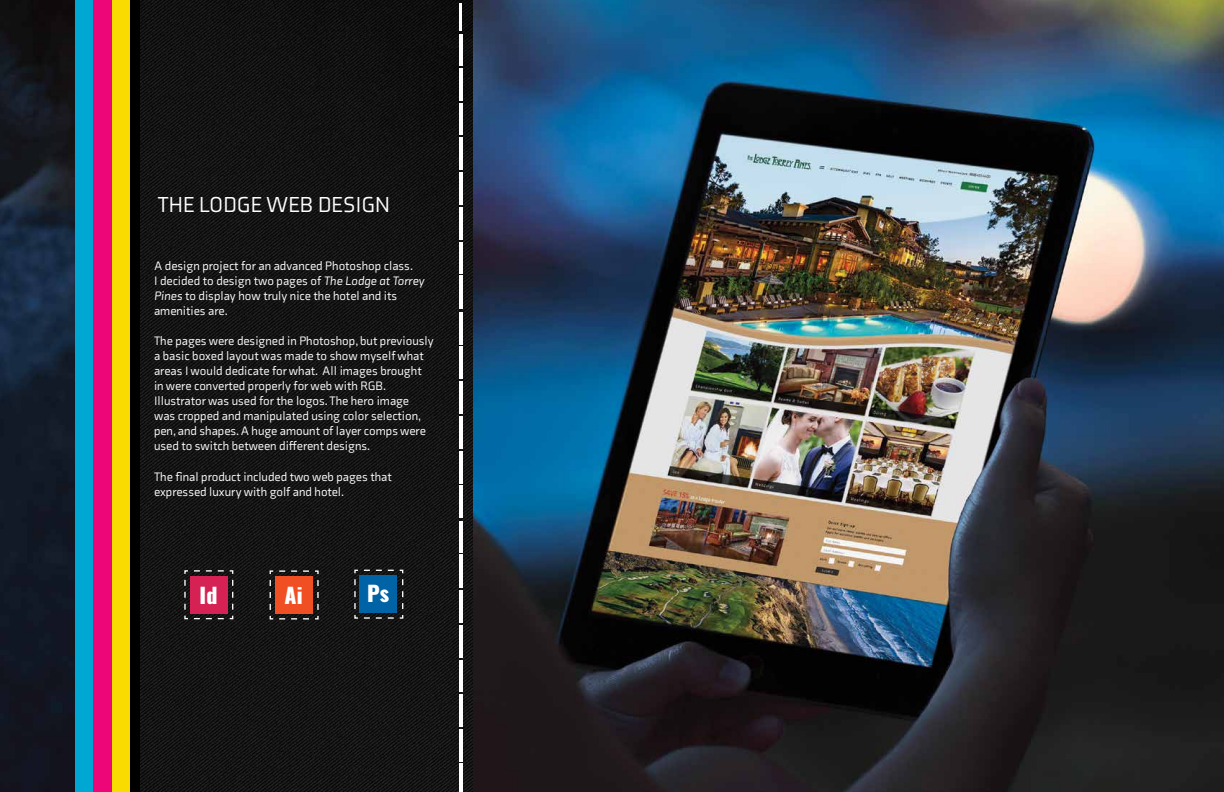
<style>
.page{position:relative;width:1224px;height:792px;background:#fff}
.page>*{position:absolute;margin:0;border:0;box-sizing:border-box;transform-origin:0 0}
.t1{font:22.2px "Axia";color:#fff}
.t2{font:800 21.3px "Oswald";color:#fff}
.t3{font:12.5px/15px "Axia";color:#fff}
.s1{font-style:italic}
</style>
<div class="page">
<div style="left:128px;top:0;width:343px;height:792px;background:#000"></div>
<img style="left:140px;top:0;width:1084px;height:792px">
<div style="left:111px;top:0;width:19px;height:792px;background:#f9db02"></div>
<div style="left:93px;top:0;width:18px;height:792px;background:#ed0678"></div>
<div style="left:74px;top:0;width:19px;height:792px;background:#00a7d2"></div>
<hr style="left:459px;top:3px;width:3px;height:28px;background:#fff">
<hr style="left:459px;top:34px;width:3px;height:32px;background:#fff">
<hr style="left:459px;top:68px;width:3px;height:32px;background:#fff">
<hr style="left:459px;top:104px;width:3px;height:31px;background:#fff">
<hr style="left:459px;top:137px;width:3px;height:33px;background:#fff">
<hr style="left:459px;top:173px;width:3px;height:32px;background:#fff">
<hr style="left:459px;top:207px;width:3px;height:33px;background:#fff">
<hr style="left:459px;top:243px;width:3px;height:31px;background:#fff">
<hr style="left:459px;top:276px;width:3px;height:33px;background:#fff">
<hr style="left:459px;top:312px;width:3px;height:32px;background:#fff">
<hr style="left:459px;top:346px;width:3px;height:33px;background:#fff">
<hr style="left:459px;top:381px;width:3px;height:32px;background:#fff">
<hr style="left:459px;top:416px;width:3px;height:32px;background:#fff">
<hr style="left:459px;top:451px;width:3px;height:32px;background:#fff">
<hr style="left:459px;top:485px;width:3px;height:33px;background:#fff">
<hr style="left:459px;top:521px;width:3px;height:32px;background:#fff">
<hr style="left:459px;top:555px;width:3px;height:33px;background:#fff">
<hr style="left:459px;top:590px;width:3px;height:32px;background:#fff">
<hr style="left:459px;top:625px;width:3px;height:32px;background:#fff">
<hr style="left:459px;top:660px;width:3px;height:32px;background:#fff">
<hr style="left:459px;top:695px;width:3px;height:32px;background:#fff">
<hr style="left:459px;top:729px;width:3px;height:33px;background:#fff">
<hr style="left:459px;top:764px;width:3px;height:28px;background:#fff">
<img style="left:0;top:0;width:74px;height:792px">
<svg style="left:354px;top:569px;width:50px;height:50px;background:#144d73"></svg>
<svg style="left:259px;top:570px;width:61px;height:68px"></svg>
<svg style="left:184px;top:570px;width:50px;height:50px;background:#8f2745"></svg>
<h1 class="t1" style="left:158px;top:192px;width:234px">THE LODGE WEB DESIGN</h1>
<p class="t3" style="left:154px;top:258px;width:272px">A design project for an advanced Photoshop class.<br>I decided to design two pages of <span class="s1">The Lodge at Torrey Pines</span> to display how truly nice the hotel and its amenities are.</p>
<p class="t3" style="left:154px;top:333px;width:281px">The pages were designed in Photoshop, but previously a basic boxed layout was made to show myself what areas I would dedicate for what. All images brought in were converted properly for web with RGB.<br>Illustrator was used for the logos. The hero image<br>was cropped and manipulated using color selection, pen, and shapes. A huge amount of layer comps were used to switch between different designs.</p>
<p class="t3" style="left:154px;top:469px;width:239px">The final product included two web pages that expressed luxury with golf and hotel.</p>
<h2 class="t2" style="left:200px;top:584px;width:19px">Id</h2>
<h2 class="t2" style="left:285px;top:584px;width:19px">Ai</h2>
<h2 class="t2" style="left:367px;top:582px;width:24px">Ps</h2>
</div>
